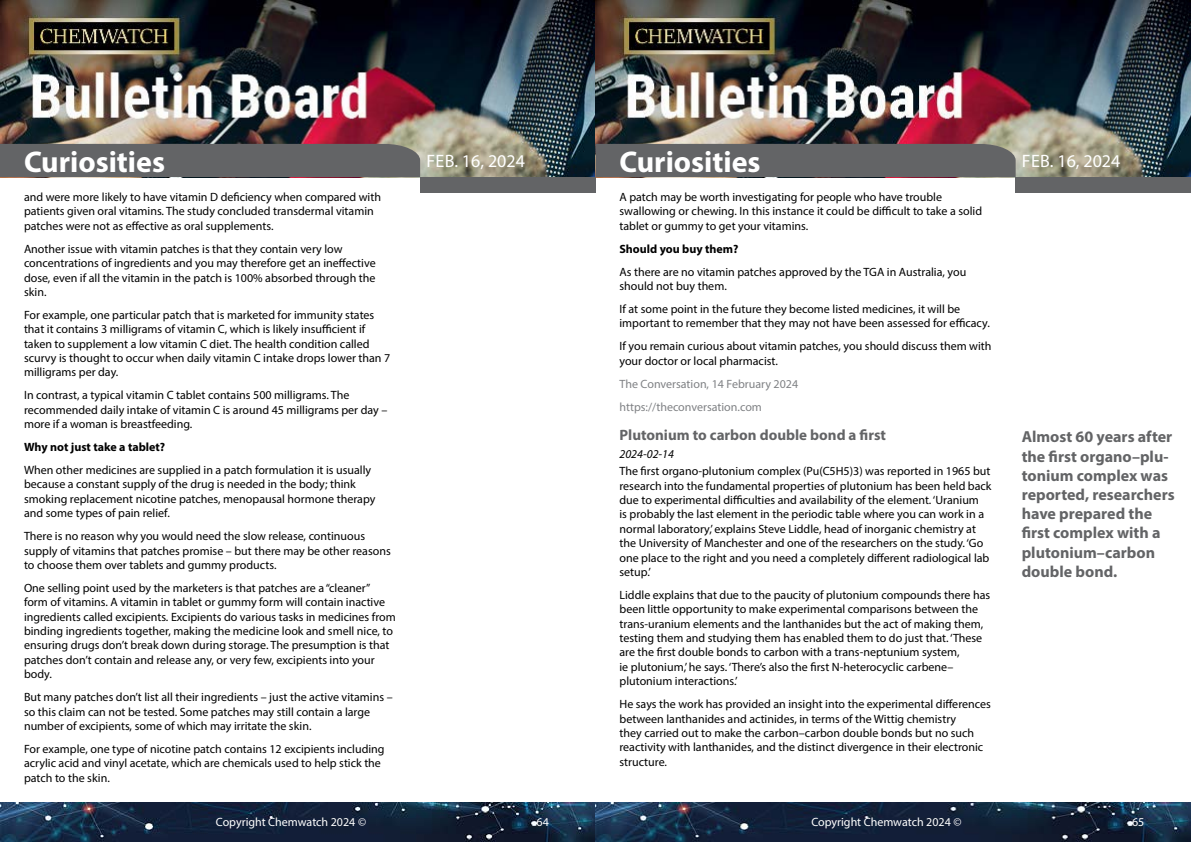
<style>
.page{position:relative;width:1191px;height:842px;background:#fff}
.page>*{position:absolute;margin:0;border:0;box-sizing:border-box;transform-origin:0 0}
.t1{font:700 30px "Myriad Pro";color:#fff}
.t2{font:18px "Myriad Pro";color:#fff}
.t3{font:700 16px/19.2px "Myriad Pro";color:#636466}
.t4{font:700 15px "Myriad Pro";color:#636466}
.t5{font:12px/14.4px "Myriad Pro";color:#000}
.t6{font:12px/22.9px "Myriad Pro";color:#808285}
.t7{font:12px "Myriad Pro";color:#fff}
.t8{font:700 12px "Myriad Pro";color:#000}
.t9{font:italic 12px "Myriad Pro";color:#000}
</style>
<div class="page">
<img style="left:0;top:0;width:1191px;height:177px">
<div style="left:420px;top:177px;width:175px;height:15px;background:#636466"></div>
<div style="left:1015px;top:177px;width:176px;height:15px;background:#636466"></div>
<div style="left:0;top:144px;width:420px;height:33px;background:#636466"></div>
<div style="left:595px;top:144px;width:420px;height:33px;background:#636466"></div>
<img style="left:0;top:802px;width:1191px;height:40px">
<h1 class="t1" style="left:24px;top:142px;width:142px">Curiosities</h1>
<h1 class="t1" style="left:619px;top:142px;width:142px">Curiosities</h1>
<p class="t5" style="left:619px;top:190px;width:364px">A patch may be worth investigating for people who have trouble swallowing or chewing. In this instance it could be difficult to take a solid tablet or gummy to get your vitamins.</p>
<p class="t8" style="left:619px;top:241px;width:121px">Should you buy them?</p>
<p class="t5" style="left:619px;top:264px;width:348px">As there are no vitamin patches approved by the TGA in Australia, you should not buy them.</p>
<p class="t5" style="left:619px;top:302px;width:372px">If at some point in the future they become listed medicines, it will be important to remember that they may not have been assessed for efficacy.</p>
<p class="t5" style="left:619px;top:339px;width:373px">If you remain curious about vitamin patches, you should discuss them with your doctor or local pharmacist.</p>
<p class="t6" style="left:619px;top:372px;width:180px">The Conversation, 14 February 2024 https://theconversation.com</p>
<p class="t4" style="left:619px;top:426px;width:268px">Plutonium to carbon double bond a first</p>
<p class="t9" style="left:619px;top:446px;width:56px">2024-02-14</p>
<p class="t5" style="left:619px;top:464px;width:373px">The first organo-plutonium complex (Pu(C5H5)3) was reported in 1965 but research into the fundamental properties of plutonium has been held back due to experimental difficulties and availability of the element. ‘Uranium<br>is probably the last element in the periodic table where you can work in a normal laboratory,’ explains Steve Liddle, head of inorganic chemistry at the University of Manchester and one of the researchers on the study. ‘Go one place to the right and you need a completely different radiological lab setup.’</p>
<p class="t5" style="left:619px;top:587px;width:372px">Liddle explains that due to the paucity of plutonium compounds there has been little opportunity to make experimental comparisons between the trans-uranium elements and the lanthanides but the act of making them, testing them and studying them has enabled them to do just that. ‘These are the first double bonds to carbon with a trans-neptunium system,<br>ie plutonium,’ he says. ‘There’s also the first N-heterocyclic carbene– plutonium interactions.’</p>
<p class="t5" style="left:619px;top:697px;width:373px">He says the work has provided an insight into the experimental differences between lanthanides and actinides, in terms of the Wittig chemistry<br>they carried out to make the carbon–carbon double bonds but no such reactivity with lanthanides, and the distinct divergence in their electronic structure.</p>
<h2 class="t2" style="left:426px;top:149px;width:100px">Feb. 16, 2024</h2>
<h2 class="t2" style="left:1022px;top:149px;width:100px">Feb. 16, 2024</h2>
<p class="t5" style="left:24px;top:190px;width:358px">and were more likely to have vitamin D deficiency when compared with patients given oral vitamins. The study concluded transdermal vitamin patches were not as effective as oral supplements.</p>
<p class="t5" style="left:24px;top:241px;width:353px">Another issue with vitamin patches is that they contain very low concentrations of ingredients and you may therefore get an ineffective dose, even if all the vitamin in the patch is 100% absorbed through the skin.</p>
<p class="t5" style="left:24px;top:307px;width:368px">For example, one particular patch that is marketed for immunity states that it contains 3 milligrams of vitamin C, which is likely insufficient if taken to supplement a low vitamin C diet. The health condition called scurvy is thought to occur when daily vitamin C intake drops lower than 7 milligrams per day.</p>
<p class="t5" style="left:24px;top:388px;width:365px">In contrast, a typical vitamin C tablet contains 500 milligrams. The recommended daily intake of vitamin C is around 45 milligrams per day – more if a woman is breastfeeding.</p>
<p class="t8" style="left:24px;top:439px;width:143px">Why not just take a tablet?</p>
<p class="t5" style="left:24px;top:463px;width:353px">When other medicines are supplied in a patch formulation it is usually because a constant supply of the drug is needed in the body; think smoking replacement nicotine patches, menopausal hormone therapy and some types of pain relief.</p>
<p class="t5" style="left:24px;top:529px;width:368px">There is no reason why you would need the slow release, continuous supply of vitamins that patches promise – but there may be other reasons to choose them over tablets and gummy products.</p>
<p class="t5" style="left:24px;top:580px;width:373px">One selling point used by the marketers is that patches are a “cleaner” form of vitamins. A vitamin in tablet or gummy form will contain inactive ingredients called excipients. Excipients do various tasks in medicines from binding ingredients together, making the medicine look and smell nice, to ensuring drugs don’t break down during storage. The presumption is that patches don’t contain and release any, or very few, excipients into your body.</p>
<p class="t5" style="left:24px;top:690px;width:370px">But many patches don’t list all their ingredients – just the active vitamins – so this claim can not be tested. Some patches may still contain a large number of excipients, some of which may irritate the skin.</p>
<p class="t5" style="left:24px;top:741px;width:362px">For example, one type of nicotine patch contains 12 excipients including acrylic acid and vinyl acetate, which are chemicals used to help stick the patch to the skin.</p>
<h3 class="t3" style="left:1021px;top:427px;width:154px">Almost 60 years after the first organo–plu&shy;tonium complex was reported, researchers have prepared the first complex with a plutonium–carbon double bond.</h3>
<p class="t7" style="left:216px;top:815px;width:152px">Copyright Chemwatch 2024 ©</p>
<p class="t7" style="left:536px;top:815px;width:14px">64</p>
<p class="t7" style="left:811px;top:815px;width:152px">Copyright Chemwatch 2024 ©</p>
<p class="t7" style="left:1132px;top:815px;width:14px">65</p>
</div>
